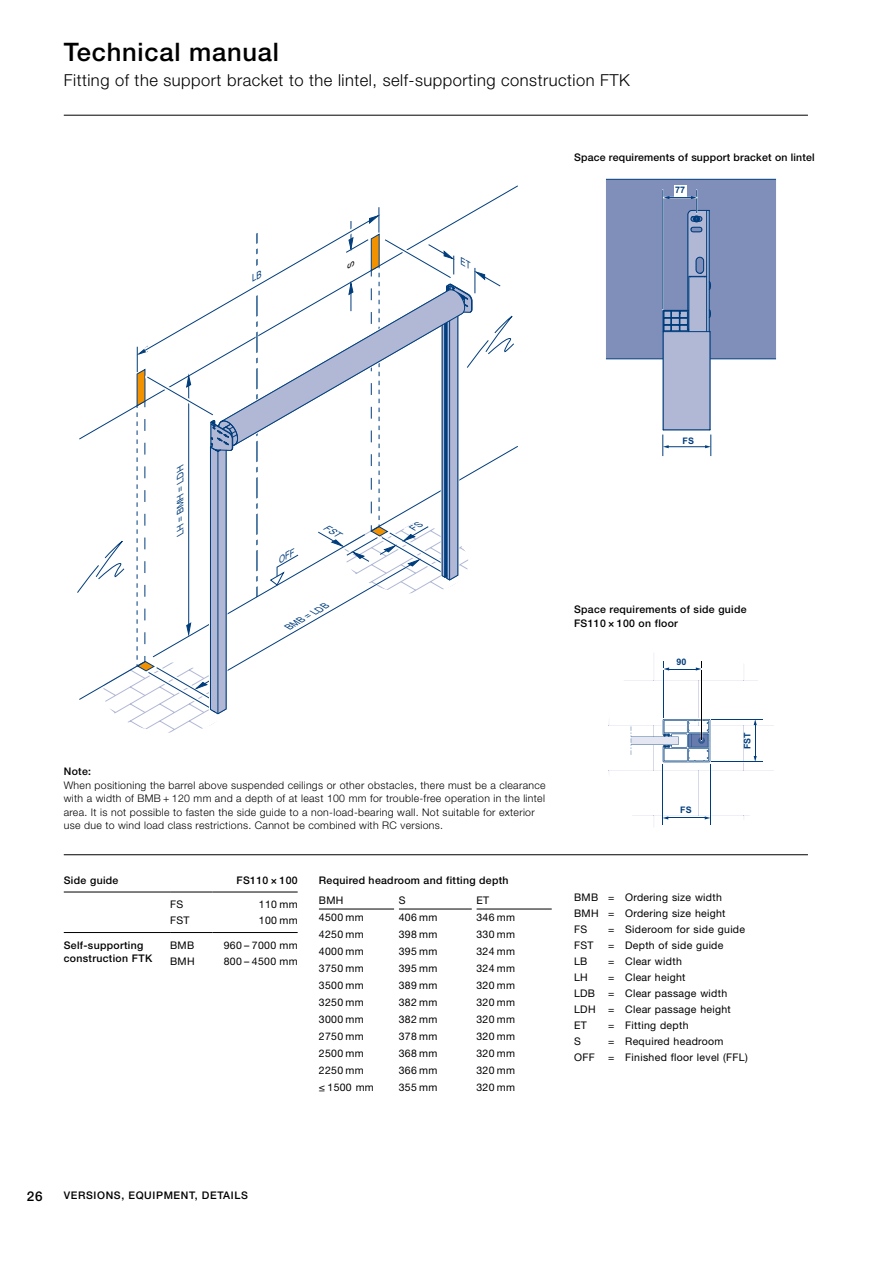
<style>
.page{position:relative;width:893px;height:1263px;background:#fff}
.page>*{position:absolute;margin:0;border:0;box-sizing:border-box;transform-origin:0 0}
.t1{font:500 25.5px "Hoermann Helvetica Neue";letter-spacing:.03em;color:#000}
.t2{font:300 16.5px "Hoermann Helvetica Neue";letter-spacing:.03em;color:#000}
.t3{font:500 13.5px "Hoermann Helvetica Neue";color:#000}
.t4{font:10.5px/16px "Hoermann Helvetica Neue Rm";letter-spacing:.03em;color:#000}
.t5{font:300 10.5px/13.5px "Hoermann Helvetica Neue";letter-spacing:.03em;color:#000}
.t6{font:500 10.5px/13.5px "Hoermann Helvetica Neue";letter-spacing:.03em;color:#000}
.t7{font:500 10.5px "Hoermann Helvetica Neue";letter-spacing:.06em;color:#000}
.t8{font:italic 9px "Arial";color:#003d7c}
.t9{font:700 9px "Arial";color:#003d7c}
.t10{font:italic 9px "Arial";color:#000}
</style>
<div class="page">
<hr style="left:64px;top:115px;width:744px;height:1px;background:#000">
<svg style="left:606px;top:179px;width:170px;height:277px"></svg>
<hr style="left:744px;top:725px;width:1px;height:45px;background:#d6d9ea">
<hr style="left:699px;top:680px;width:1px;height:45px;background:#d6d9ea">
<hr style="left:699px;top:770px;width:1px;height:45px;background:#d6d9ea">
<hr style="left:654px;top:725px;width:1px;height:45px;background:#d6d9ea">
<svg style="left:608px;top:770px;width:166px;height:7px"></svg>
<hr style="left:662px;top:764px;width:1px;height:60px;background:#003d7c">
<hr style="left:710px;top:764px;width:1px;height:60px;background:#003d7c">
<svg style="left:632px;top:815px;width:118px;height:10px"></svg>
<svg style="left:608px;top:717px;width:166px;height:46px"></svg>
<hr style="left:701px;top:661px;width:1px;height:80px;background:#fff">
<hr style="left:701px;top:661px;width:1px;height:79px;background:#000">
<hr style="left:663px;top:661px;width:1px;height:57px;background:#fff">
<hr style="left:663px;top:661px;width:1px;height:56px;background:#003d7c">
<svg style="left:624px;top:667px;width:134px;height:14px"></svg>
<hr style="left:319px;top:909px;width:75px;height:1px;background:#000">
<hr style="left:399px;top:909px;width:73px;height:1px;background:#000">
<hr style="left:476px;top:909px;width:76px;height:1px;background:#000">
<hr style="left:64px;top:892px;width:106px;height:1px;background:#000">
<hr style="left:170px;top:892px;width:43px;height:1px;background:#000">
<hr style="left:213px;top:892px;width:85px;height:1px;background:#000">
<hr style="left:170px;top:932px;width:43px;height:1px;background:#000">
<hr style="left:213px;top:932px;width:85px;height:1px;background:#000">
<hr style="left:64px;top:932px;width:106px;height:1px;background:#000">
<hr style="left:64px;top:854px;width:744px;height:1px;background:#000">
<svg style="left:96px;top:207px;width:405px;height:526px"></svg>
<h1 class="t1" style="left:64px;top:34px;width:217px">Technical manual</h1>
<h2 class="t2" style="left:64px;top:69px;width:568px">Fitting of the support bracket to the lintel, self-supporting construction FTK</h2>
<p class="t6" style="left:574px;top:149px;width:242px">Space requirements of support bracket on lintel</p>
<p class="t10" style="left:345px;top:266px;width:14px;rotate:-90deg">S</p>
<p class="t9" style="left:675px;top:184px;width:12px">77</p>
<p class="t8" style="left:175px;top:534px;width:78px;rotate:-90deg">LH=BMH=LDH</p>
<p class="t8" style="left:285px;top:622px;width:49px;rotate:-30deg">BMB = LDB</p>
<p class="t6" style="left:64px;top:764px;width:29px">Note:</p>
<p class="t5" style="left:64px;top:777px;width:483px">When positioning the barrel above suspended ceilings or other obstacles, there must be a clearance with a width of BMB + 120 mm and a depth of at least 100 mm for trouble-free operation in the lintel area. It is not possible to fasten the side guide to a non-load-bearing wall. Not suitable for exterior use due to wind load class restrictions. Cannot be combined with RC versions.</p>
<p class="t6" style="left:64px;top:872px;width:56px">Side guide</p>
<p class="t6" style="left:237px;top:872px;width:63px">FS110 × 100</p>
<p class="t4" style="left:170px;top:895px;width:15px">FS</p>
<p class="t4" style="left:259px;top:895px;width:40px">110 mm</p>
<p class="t4" style="left:170px;top:911px;width:21px">FST</p>
<p class="t4" style="left:259px;top:911px;width:40px">100 mm</p>
<p class="t6" style="left:64px;top:937px;width:90px">Self-supporting construction FTK</p>
<p class="t4" style="left:170px;top:936px;width:26px">BMB</p>
<p class="t4" style="left:224px;top:936px;width:75px">960 – 7000 mm</p>
<p class="t4" style="left:170px;top:952px;width:26px">BMH</p>
<p class="t4" style="left:224px;top:952px;width:75px">800 – 4500 mm</p>
<p class="t6" style="left:319px;top:872px;width:191px">Required headroom and fitting depth</p>
<p class="t4" style="left:319px;top:892px;width:26px">BMH</p>
<p class="t4" style="left:399px;top:892px;width:8px">S</p>
<p class="t4" style="left:476px;top:892px;width:14px">ET</p>
<p class="t4" style="left:319px;top:909px;width:46px">4500 mm</p>
<p class="t4" style="left:399px;top:909px;width:40px">406 mm</p>
<p class="t4" style="left:476px;top:909px;width:40px">346 mm</p>
<p class="t4" style="left:319px;top:926px;width:46px">4250 mm</p>
<p class="t4" style="left:399px;top:926px;width:40px">398 mm</p>
<p class="t4" style="left:476px;top:926px;width:40px">330 mm</p>
<p class="t4" style="left:319px;top:943px;width:46px">4000 mm</p>
<p class="t4" style="left:399px;top:943px;width:40px">395 mm</p>
<p class="t4" style="left:476px;top:943px;width:40px">324 mm</p>
<p class="t4" style="left:319px;top:960px;width:46px">3750 mm</p>
<p class="t4" style="left:399px;top:960px;width:40px">395 mm</p>
<p class="t4" style="left:476px;top:960px;width:40px">324 mm</p>
<p class="t4" style="left:319px;top:977px;width:46px">3500 mm</p>
<p class="t4" style="left:399px;top:977px;width:40px">389 mm</p>
<p class="t4" style="left:476px;top:977px;width:40px">320 mm</p>
<p class="t4" style="left:319px;top:994px;width:46px">3250 mm</p>
<p class="t4" style="left:399px;top:994px;width:40px">382 mm</p>
<p class="t4" style="left:476px;top:994px;width:40px">320 mm</p>
<p class="t4" style="left:319px;top:1011px;width:46px">3000 mm</p>
<p class="t4" style="left:399px;top:1011px;width:40px">382 mm</p>
<p class="t4" style="left:476px;top:1011px;width:40px">320 mm</p>
<p class="t4" style="left:319px;top:1028px;width:46px">2750 mm</p>
<p class="t4" style="left:399px;top:1028px;width:40px">378 mm</p>
<p class="t4" style="left:476px;top:1028px;width:40px">320 mm</p>
<p class="t4" style="left:319px;top:1045px;width:46px">2500 mm</p>
<p class="t4" style="left:399px;top:1045px;width:40px">368 mm</p>
<p class="t4" style="left:476px;top:1045px;width:40px">320 mm</p>
<p class="t4" style="left:319px;top:1062px;width:46px">2250 mm</p>
<p class="t4" style="left:399px;top:1062px;width:40px">366 mm</p>
<p class="t4" style="left:476px;top:1062px;width:40px">320 mm</p>
<p class="t4" style="left:319px;top:1079px;width:56px">≤ 1500 mm</p>
<p class="t4" style="left:399px;top:1079px;width:40px">355 mm</p>
<p class="t4" style="left:476px;top:1079px;width:40px">320 mm</p>
<p class="t9" style="left:682px;top:434px;width:13px">FS</p>
<p class="t6" style="left:574px;top:602px;width:174px">Space requirements of side guide<br>FS110 × 100 on floor</p>
<p class="t9" style="left:677px;top:656px;width:12px">90</p>
<p class="t9" style="left:680px;top:804px;width:13px">FS</p>
<p class="t9" style="left:741px;top:749px;width:19px;rotate:-90deg">FST</p>
<p class="t4" style="left:574px;top:888px;width:153px">BMB = Ordering size width<br>BMH = Ordering size height<br>FS</p>
<p class="t4" style="left:608px;top:920px;width:139px">= Sideroom for side guide</p>
<p class="t4" style="left:574px;top:936px;width:21px">FST</p>
<p class="t4" style="left:608px;top:936px;width:117px">= Depth of side guide</p>
<p class="t4" style="left:574px;top:952px;width:15px">LB</p>
<p class="t4" style="left:608px;top:952px;width:75px">= Clear width</p>
<p class="t4" style="left:574px;top:968px;width:15px">LH</p>
<p class="t4" style="left:574px;top:968px;width:158px;text-indent:34px">= Clear height<br>LDB = Clear passage width<br>LDH = Clear passage height<br>ET</p>
<p class="t4" style="left:608px;top:1016px;width:82px">= Fitting depth</p>
<p class="t4" style="left:574px;top:1032px;width:8px">S</p>
<p class="t4" style="left:608px;top:1032px;width:117px">= Required headroom</p>
<p class="t4" style="left:574px;top:1048px;width:22px">OFF</p>
<p class="t4" style="left:608px;top:1048px;width:141px">= Finished floor level (FFL)</p>
<p class="t3" style="left:27px;top:1187px;width:17px">26</p>
<p class="t7" style="left:64px;top:1188px;width:186px">VERSIONS, EQUIPMENT, DETAILS</p>
</div>
